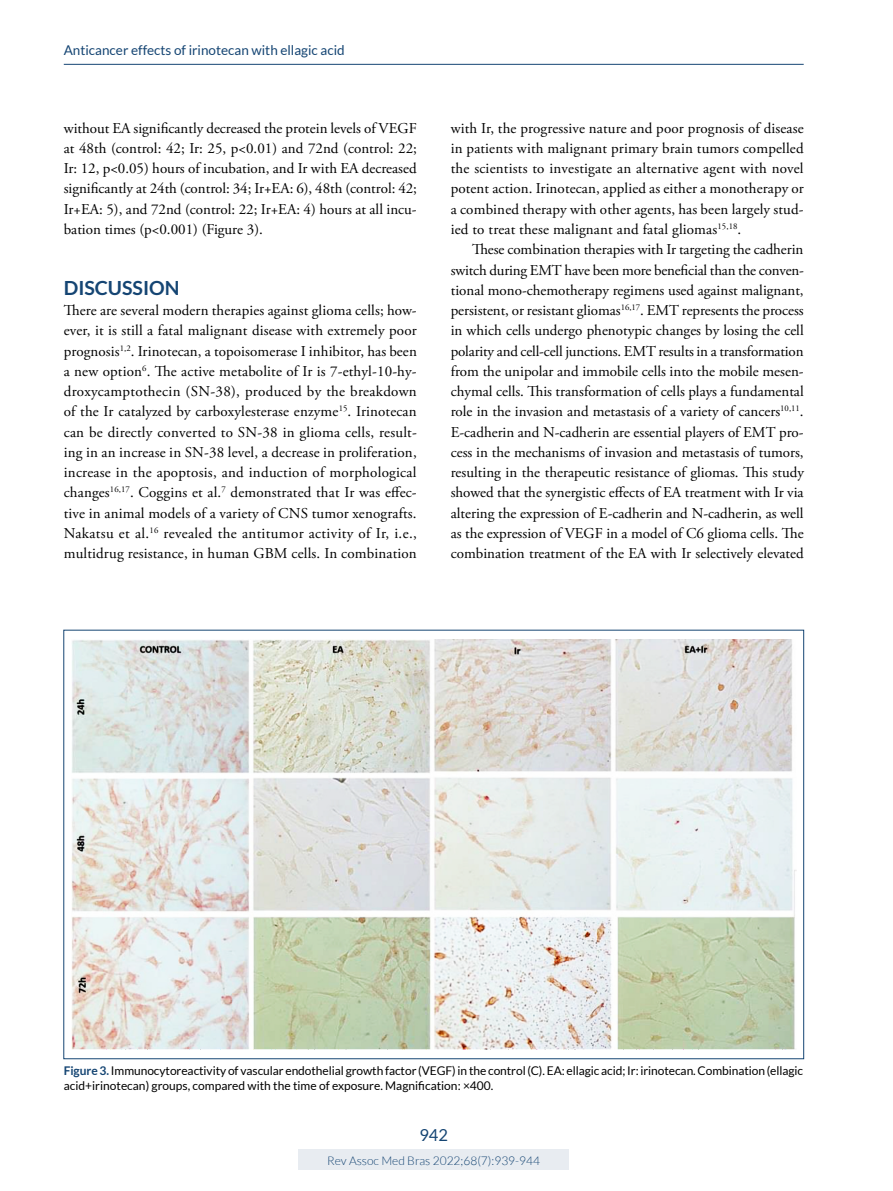
<style>
.page{position:relative;width:893px;height:1191px;background:#fff}
.page>*{position:absolute;margin:0;border:0;box-sizing:border-box;transform-origin:0 0}
.t1{font:700 19.5px "Lato";color:#154573}
.t2{font:16.5px "Lato";color:#154573}
.t3{font:15px/20.2px "Adobe Garamond Pro";color:#000;text-align:justify}
.t4{font:13.5px "Lato";color:#154573}
.t5{font:12px/14.4px "Lato";letter-spacing:-.005em;color:#000}
.t6{font:300 12px "Lato";color:#154573}
.s1{font-weight:700;color:#154573}
</style>
<div class="page">
<hr style="left:64px;top:64px;width:740px;height:1px;background:#154573">
<div style="left:299px;top:1149px;width:270px;height:21px;background:#e8ecf1"></div>
<img style="left:71px;top:639px;width:725px;height:410px">
<p class="t4" style="left:64px;top:43px;width:282px">Anticancer effects of irinotecan with ellagic acid</p>
<p class="t3" style="left:64px;top:118px;width:355px">without EA significantly decreased the protein levels of VEGF at 48th (control: 42; Ir: 25, p&lt;0.01) and 72nd (control: 22; Ir: 12, p&lt;0.05) hours of incubation, and Ir with EA decreased significantly at 24th (control: 34; Ir+EA: 6), 48th (control: 42; Ir+EA: 5), and 72nd (control: 22; Ir+EA: 4) hours at all incu&shy;bation times (p&lt;0.001) (Figure 3).</p>
<h1 class="t1" style="left:64px;top:276px;width:117px">DISCUSSION</h1>
<p class="t3" style="left:64px;top:301px;width:355px">There are several modern therapies against glioma cells; how&shy;ever, it is still a fatal malignant disease with extremely poor prognosis<sup>1,2</sup>. Irinotecan, a topoisomerase I inhibitor, has been a new option<sup>6</sup>. The active metabolite of Ir is 7-ethyl-10-hy&shy;droxycamptothecin (SN-38), produced by the breakdown of the Ir catalyzed by carboxylesterase enzyme<sup>15</sup>. Irinotecan can be directly converted to SN-38 in glioma cells, result&shy;ing in an increase in SN-38 level, a decrease in proliferation, increase in the apoptosis, and induction of morphological changes<sup>16,17</sup>. Coggins et al.<sup>7</sup> demonstrated that Ir was effec&shy;tive in animal models of a variety of CNS tumor xenografts.<br>Nakatsu et al.<sup>16</sup> revealed the antitumor activity of Ir, i.e., multidrug resistance, in human GBM cells. In combination</p>
<p class="t3" style="left:451px;top:118px;width:355px">with Ir, the progressive nature and poor prognosis of disease in patients with malignant primary brain tumors compelled the scientists to investigate an alternative agent with novel potent action. Irinotecan, applied as either a monotherapy or a combined therapy with other agents, has been largely stud&shy;ied to treat these malignant and fatal gliomas<sup>15,18</sup>.</p>
<p class="t3" style="left:451px;top:240px;width:355px;text-indent:21px">These combination therapies with Ir targeting the cadherin switch during EMT have been more beneficial than the conven&shy;tional mono-chemotherapy regimens used against malignant, persistent, or resistant gliomas<sup>16,17</sup>. EMT represents the process in which cells undergo phenotypic changes by losing the cell polarity and cell-cell junctions. EMT results in a transformation from the unipolar and immobile cells into the mobile mesen&shy;chymal cells. This transformation of cells plays a fundamental role in the invasion and metastasis of a variety of cancers<sup>10,11</sup>.<br>E-cadherin and N-cadherin are essential players of EMT pro&shy;cess in the mechanisms of invasion and metastasis of tumors, resulting in the therapeutic resistance of gliomas. This study showed that the synergistic effects of EA treatment with Ir via altering the expression of E-cadherin and N-cadherin, as well as the expression of VEGF in a model of C6 glioma cells. The combination treatment of the EA with Ir selectively elevated</p>
<p class="t5" style="left:64px;top:1063px;width:741px"><span class="s1">Figure 3.</span> Immunocytoreactivity of vascular endothelial growth factor (VEGF) in the control (C). EA: ellagic acid; Ir: irinotecan. Combination (ellagic acid+irinotecan) groups, compared with the time of exposure. Magnification: ×400.</p>
<p class="t2" style="left:419px;top:1126px;width:30px">942</p>
<p class="t6" style="left:327px;top:1154px;width:214px">Rev Assoc Med Bras 2022;68(7):939-944</p>
</div>
